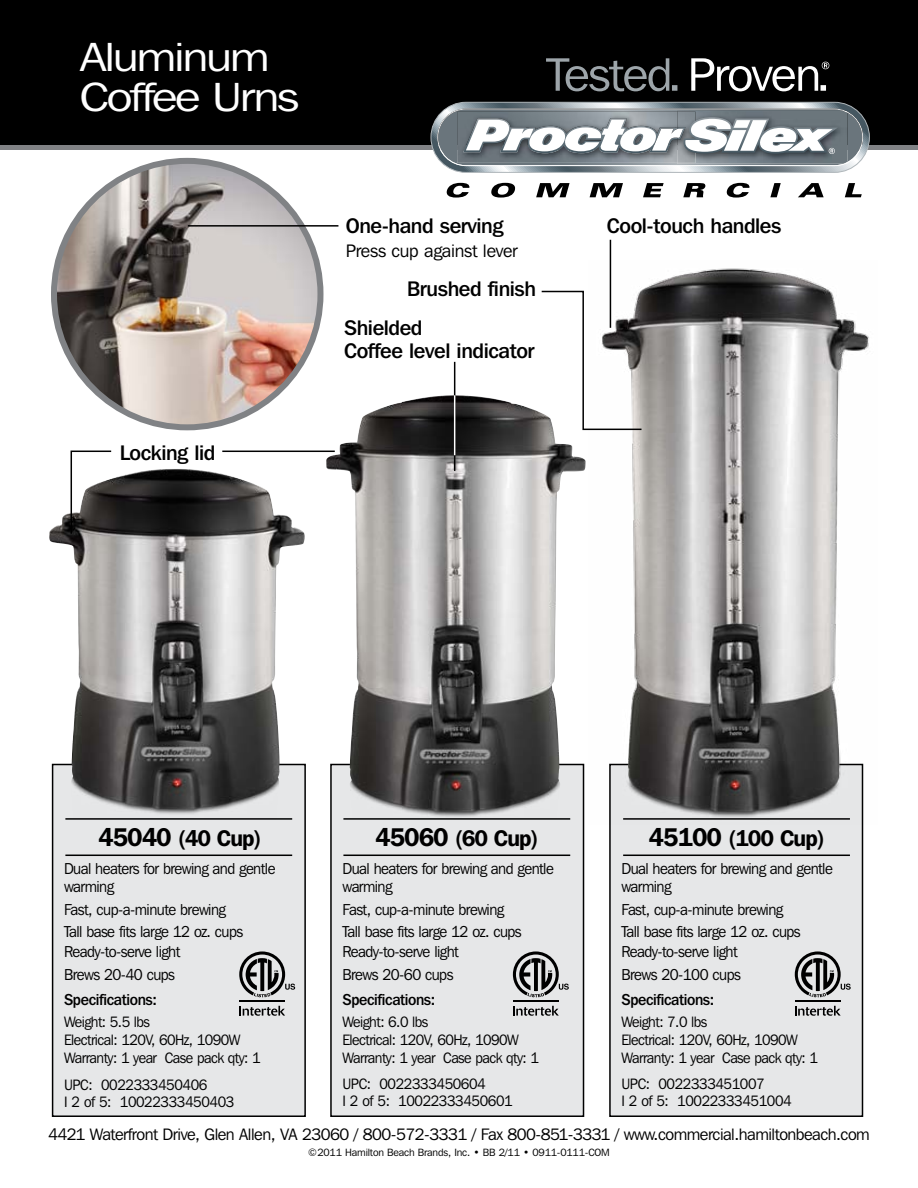
<style>
.page{position:relative;width:918px;height:1188px;background:#fff}
.page>*{position:absolute;margin:0;border:0;box-sizing:border-box;transform-origin:0 0}
.t1{font:40.5px "Franklin Gothic IT Cby BT";letter-spacing:-.05em;color:#fff;scale:1.2 1}
.t2{font:600 22.5px "Franklin Gothic IT Cby BT";letter-spacing:-.04em;color:#000}
.t3{font:500 21px/23px "Franklin Gothic IT Cby BT";letter-spacing:-.02em;color:#000}
.t4{font:18px "Franklin Gothic IT Cby BT";letter-spacing:-.015em;color:#000}
.t5{font:16.5px "Franklin Gothic IT Cby BT";letter-spacing:-.03em;color:#000}
.t6{font:15.75px/22.2px "Franklin Gothic IT Cby BT";letter-spacing:-.035em;color:#000;scale:.95 1}
.t7{font:500 15.75px "Franklin Gothic IT Cby BT";letter-spacing:-.025em;color:#000;scale:.95 1}
.t8{font:15px/18px "Franklin Gothic IT Cby BT";letter-spacing:-.035em;color:#000;scale:.95 1}
.t9{font:10.5px "Franklin Gothic IT Cby BT";letter-spacing:-.015em;color:#000}
.s1{font-size:25.5px}
</style>
<div class="page">
<div style="left:610px;top:764px;width:252px;height:352px;background:#e6e7e8"></div>
<div style="left:609px;top:764px;width:254px;height:353px;border:2px solid #000"></div>
<div style="left:331px;top:764px;width:253px;height:352px;background:#e6e7e8"></div>
<div style="left:330px;top:764px;width:254px;height:353px;border:2px solid #000"></div>
<div style="left:53px;top:764px;width:252px;height:352px;background:#e6e7e8"></div>
<div style="left:52px;top:764px;width:254px;height:353px;border:2px solid #000"></div>
<img style="left:326px;top:395px;width:260px;height:424px">
<img style="left:609px;top:260px;width:260px;height:565px">
<img style="left:49px;top:469px;width:256px;height:352px">
<div style="left:0;top:0;width:918px;height:146px;background:#000"></div>
<hr style="left:0;top:146px;width:918px;height:4px;background:#808285">
<img style="left:54px;top:161px;width:266px;height:266px;border-radius:133px">
<div style="left:51px;top:158px;width:272px;height:272px;border:6px solid #808285;border-radius:50%"></div>
<svg style="left:546px;top:58px;width:131px;height:33px"></svg>
<svg style="left:691px;top:58px;width:138px;height:33px"></svg>
<svg style="left:431px;top:102px;width:438px;height:70px;background:#99a0a5"></svg>
<svg style="left:447px;top:183px;width:23px;height:15px"></svg>
<svg style="left:491px;top:183px;width:25px;height:15px"></svg>
<svg style="left:536px;top:183px;width:34px;height:14px"></svg>
<svg style="left:590px;top:183px;width:33px;height:14px"></svg>
<svg style="left:643px;top:183px;width:21px;height:14px"></svg>
<svg style="left:683px;top:183px;width:23px;height:14px"></svg>
<svg style="left:726px;top:183px;width:24px;height:15px"></svg>
<svg style="left:770px;top:183px;width:11px;height:14px"></svg>
<svg style="left:798px;top:183px;width:26px;height:14px"></svg>
<svg style="left:845px;top:183px;width:17px;height:14px"></svg>
<hr style="left:188px;top:225px;width:150px;height:2px;background:#000">
<hr style="left:222px;top:451px;width:113px;height:1px;background:#000">
<svg style="left:70px;top:450px;width:43px;height:85px"></svg>
<hr style="left:454px;top:362px;width:1px;height:109px;background:#000">
<hr style="left:454px;top:395px;width:1px;height:60px;background:#fff">
<svg style="left:540px;top:290px;width:103px;height:141px"></svg>
<hr style="left:623px;top:855px;width:227px;height:1px;background:#000">
<hr style="left:623px;top:818px;width:227px;height:2px;background:#000">
<hr style="left:343px;top:855px;width:227px;height:1px;background:#000">
<hr style="left:343px;top:818px;width:227px;height:2px;background:#000">
<hr style="left:65px;top:855px;width:227px;height:1px;background:#000">
<hr style="left:65px;top:818px;width:227px;height:2px;background:#000">
<hr style="left:610px;top:240px;width:1px;height:88px;background:#000">
<svg style="left:239px;top:1006px;width:46px;height:10px"></svg>
<hr style="left:239px;top:1001px;width:46px;height:1px;background:#000">
<svg style="left:239px;top:951px;width:56px;height:46px"></svg>
<svg style="left:513px;top:1006px;width:46px;height:10px"></svg>
<hr style="left:513px;top:1001px;width:46px;height:1px;background:#000">
<svg style="left:512px;top:951px;width:57px;height:46px"></svg>
<svg style="left:795px;top:1006px;width:46px;height:10px"></svg>
<hr style="left:795px;top:1001px;width:46px;height:1px;background:#000">
<svg style="left:794px;top:951px;width:57px;height:46px"></svg>
<h1 class="t1" style="left:80px;top:32px;width:160px">Aluminum</h1>
<h1 class="t1" style="left:80px;top:72px;width:184px">Coffee Urns</h1>
<h3 class="t3" style="left:120px;top:440px;width:97px">Locking lid</h3>
<h3 class="t3" style="left:346px;top:214px;width:159px">One-hand serving</h3>
<p class="t4" style="left:346px;top:240px;width:174px">Press cup against lever</p>
<h3 class="t3" style="left:407px;top:277px;width:130px">Brushed finish</h3>
<h3 class="t3" style="left:344px;top:316px;width:192px">Shielded<br>Coffee level indicator</h3>
<h3 class="t3" style="left:607px;top:214px;width:176px">Cool-touch handles</h3>
<h2 class="t2" style="left:98px;top:824px;width:165px"><span class="s1">45040</span> (40 Cup)</h2>
<h2 class="t2" style="left:375px;top:824px;width:165px"><span class="s1">45060</span> (60 Cup)</h2>
<h2 class="t2" style="left:649px;top:824px;width:177px"><span class="s1">45100</span> (100 Cup)</h2>
<p class="t6" style="left:342px;top:860px;width:224px;line-height:18px">Dual heaters for brewing and gentle warming</p>
<p class="t6" style="left:342px;top:898px;width:190px">Fast, cup-a-minute brewing<br>Tall base fits large 12 oz. cups</p>
<p class="t6" style="left:342px;top:941px;width:124px">Ready-to-serve light<br>Brews 20-60 cups</p>
<p class="t7" style="left:342px;top:990px;width:99px">Specifications:</p>
<p class="t8" style="left:342px;top:1013px;width:209px">Weight: 6.0 lbs<br>Electrical: 120V, 60Hz, 1090W<br>Warranty: 1 year Case pack qty: 1</p>
<p class="t8" style="left:342px;top:1076px;width:181px;line-height:16.5px">UPC: 0022333450604<br>I 2 of 5: 10022333450601</p>
<p class="t6" style="left:64px;top:860px;width:224px;line-height:18px">Dual heaters for brewing and gentle warming</p>
<p class="t6" style="left:64px;top:898px;width:190px">Fast, cup-a-minute brewing<br>Tall base fits large 12 oz. cups</p>
<p class="t6" style="left:64px;top:941px;width:124px">Ready-to-serve light<br>Brews 20-40 cups</p>
<p class="t7" style="left:64px;top:990px;width:99px">Specifications:</p>
<p class="t8" style="left:64px;top:1013px;width:209px">Weight: 5.5 lbs<br>Electrical: 120V, 60Hz, 1090W<br>Warranty: 1 year Case pack qty: 1</p>
<p class="t8" style="left:64px;top:1076px;width:181px;line-height:16.5px">UPC: 0022333450406<br>I 2 of 5: 10022333450403</p>
<p class="t5" style="left:48px;top:1124px;width:823px">4421 Waterfront Drive, Glen Allen, VA 23060 / 800-572-3331 / Fax 800-851-3331 / www.commercial.hamiltonbeach.com</p>
<p class="t9" style="left:308px;top:1146px;width:303px">©2011 Hamilton Beach Brands, Inc. • BB 2/11 • 0911-0111-COM</p>
<p class="t6" style="left:621px;top:860px;width:224px;line-height:18px">Dual heaters for brewing and gentle warming</p>
<p class="t6" style="left:621px;top:898px;width:190px">Fast, cup-a-minute brewing<br>Tall base fits large 12 oz. cups</p>
<p class="t6" style="left:621px;top:941px;width:127px">Ready-to-serve light<br>Brews 20-100 cups</p>
<p class="t7" style="left:621px;top:990px;width:99px">Specifications:</p>
<p class="t8" style="left:621px;top:1013px;width:209px">Weight: 7.0 lbs<br>Electrical: 120V, 60Hz, 1090W<br>Warranty: 1 year Case pack qty: 1</p>
<p class="t8" style="left:621px;top:1076px;width:181px;line-height:16.5px">UPC: 0022333451007<br>I 2 of 5: 10022333451004</p>
</div>
